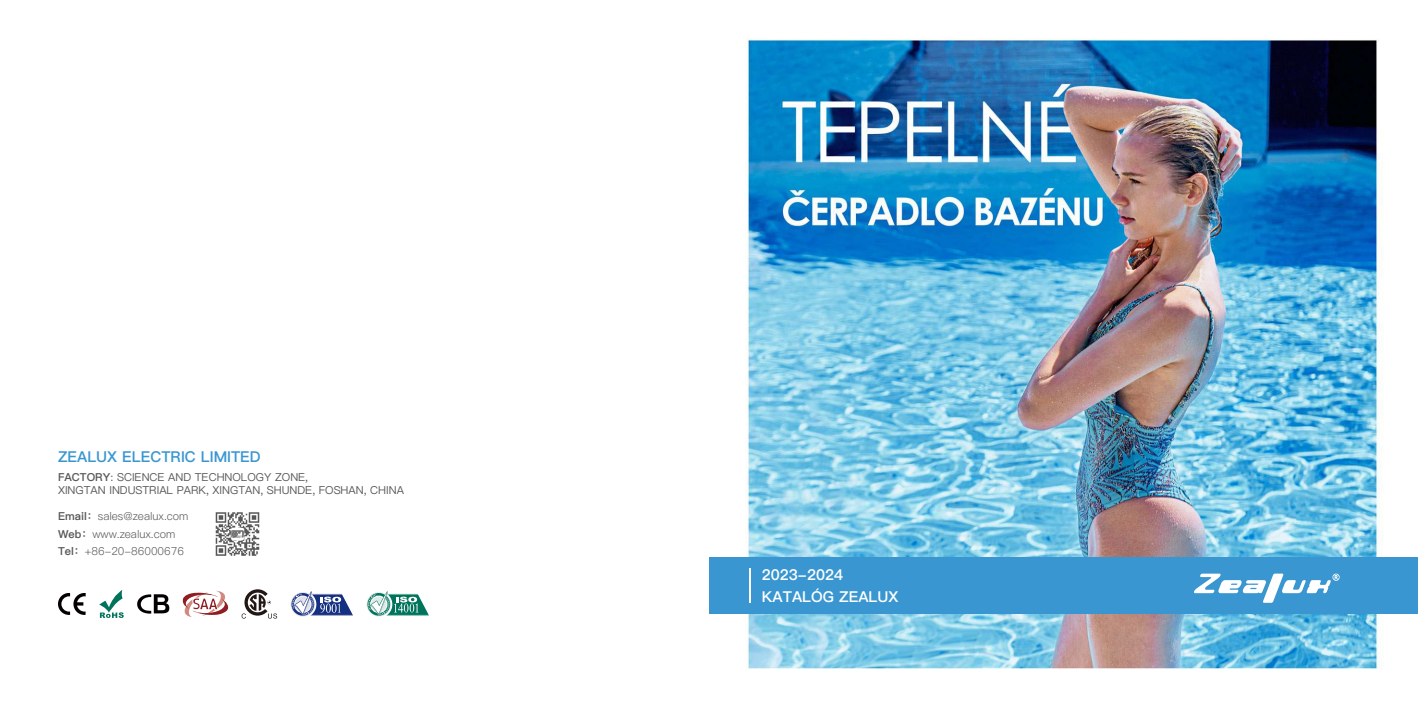
<style>
.page{position:relative;width:1418px;height:709px;background:#fff}
.page>*{position:absolute;margin:0;border:0;box-sizing:border-box;transform-origin:0 0}
.t1{font:15px/22.7px "Ping Fang SC Heavy";color:#fff}
.t2{font:15px "Ping Fang SC Heavy";color:#3996d1}
.t3{font:11px/13.2px "Ping Fang SC Medium";color:#585757}
.t4{font:11px "Ping Fang SC Regular";color:#585757}
.s1{font-family:"Ping Fang SC Heavy"}
</style>
<div class="page">
<img style="left:145px;top:38px;width:1272px;height:631px">
<svg style="left:216px;top:512px;width:43px;height:44px"></svg>
<svg style="left:99px;top:590px;width:25px;height:28px"></svg>
<svg style="left:58px;top:593px;width:28px;height:22px"></svg>
<div style="left:290px;top:592px;width:25px;height:24px;background:#f6f6f9;border-radius:50%"></div>
<svg style="left:291px;top:591px;width:62px;height:25px"></svg>
<div style="left:366px;top:592px;width:25px;height:24px;background:#f5f8f8;border-radius:50%"></div>
<svg style="left:367px;top:591px;width:62px;height:25px"></svg>
<svg style="left:179px;top:590px;width:53px;height:27px"></svg>
<svg style="left:241px;top:589px;width:36px;height:29px"></svg>
<svg style="left:137px;top:594px;width:32px;height:19px"></svg>
<div style="left:709px;top:557px;width:708px;height:56px;background:#3996d1"></div>
<svg style="left:1194px;top:573px;width:145px;height:30px"></svg>
<hr style="left:749px;top:568px;width:1px;height:34px;background:#fff">
<h1 class="t2" style="left:58px;top:447px;width:204px">ZEALUX ELECTRIC LIMITED</h1>
<p class="t3" style="left:58px;top:470px;width:347px"><span class="s1">FACTORY</span>: SCIENCE AND TECHNOLOGY ZONE,<br>XINGTAN INDUSTRIAL PARK, XINGTAN, SHUNDE, FOSHAN, CHINA</p>
<p class="t4" style="left:58px;top:510px;width:132px"><span class="s1">Email：</span>sales@zealux.com</p>
<p class="t4" style="left:58px;top:527px;width:119px"><span class="s1">Web：</span>www.zealux.com</p>
<p class="t4" style="left:58px;top:544px;width:127px"><span class="s1">Tel：</span>+86-20-86000676</p>
<h1 class="t1" style="left:762px;top:563px;width:138px">2023-2024<br>KATALÓG ZEALUX</h1>
</div>
